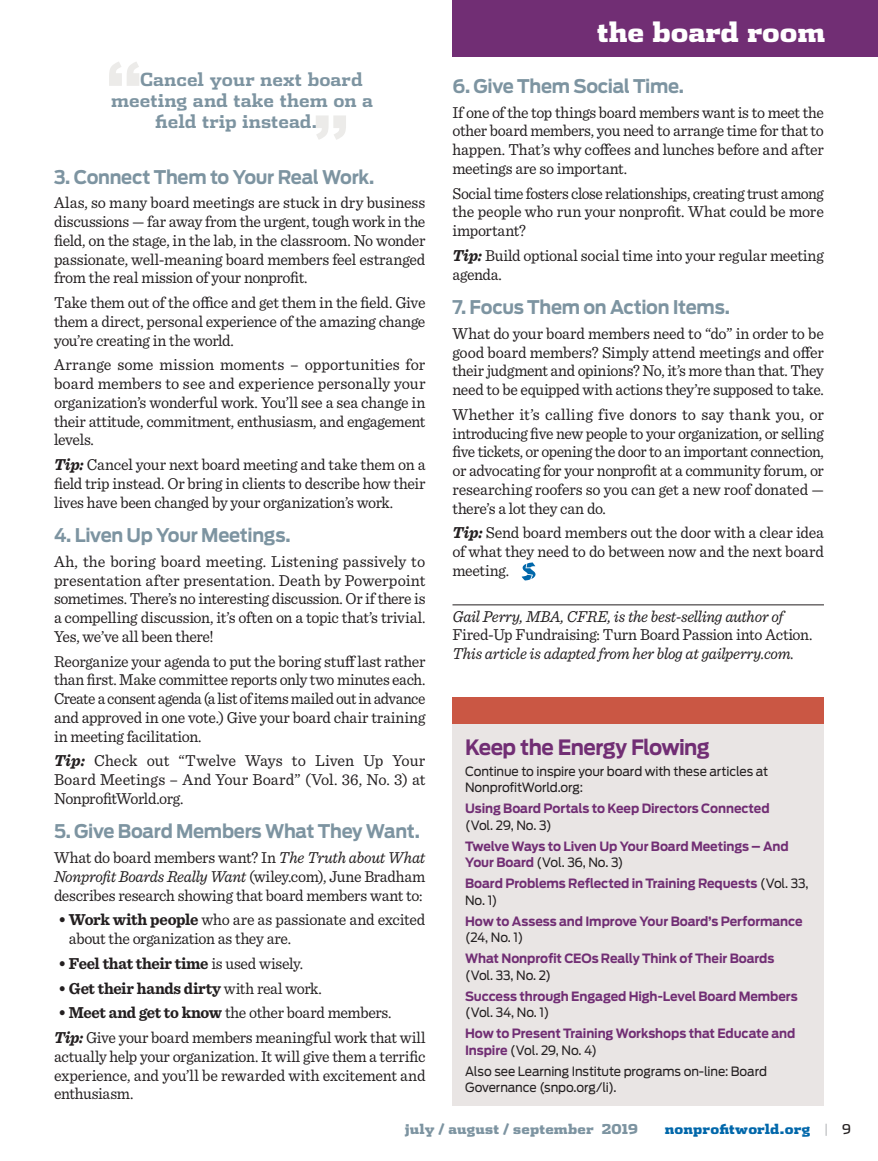
<style>
.page{position:relative;width:878px;height:1161px;background:#fff}
.page>*{position:absolute;margin:0;border:0;box-sizing:border-box;transform-origin:0 0}
.Pull_Quote{font:700 72px "Antenna";color:#ecebe9}
.Eyebrow_Head{font:900 27px "Dispatch";color:#fff}
.Sidebar_Head{font:700 21px "Antenna";letter-spacing:-.03em;color:#712e74;scale:.95 1}
.Reg_Feature_Sub2{font:700 18.75px "Antenna";letter-spacing:-.02em;color:#7d94a1;scale:.95 1}
.Pull_Quote-2{font:700 18px "Dispatch";color:#7d94a1}
.Feature_Copy{font:16.5px/18.8px "Sentinel";letter-spacing:-.015em;color:#231f20;text-align:justify;scale:.96 1}
.Feature_Copy-2{font:16.5px/18.8px "Sentinel";letter-spacing:-.015em;color:#231f20;text-align:justify}
.Feature_Copy-3{font:16.5px/18.8px "Sentinel";letter-spacing:-.015em;color:#231f20;text-align:justify;scale:.95 1}
.Article_Credit_w__ru{font:italic 16.5px/18.8px "Sentinel";letter-spacing:-.02em;color:#231f20;scale:.95 1}
.Feature_Copy-4{font:16.5px/18.8px "Sentinel";letter-spacing:-.015em;color:#231f20;text-align:justify;scale:.94 1}
.Feature_Copy-5{font:700 16.5px "Sentinel";letter-spacing:-.015em;color:#231f20;scale:.95 1}
.t1{font:900 13.5px "Dispatch";letter-spacing:.01em;color:#7d94a1}
.t2{font:900 13.5px "Dispatch";letter-spacing:.01em;color:#0067aa}
.Sidebar_Sans_Copy{font:700 12.75px/16.5px "Antenna";letter-spacing:-.01em;color:#712e74;scale:.95 1}
.Sidebar_Sans_Copy-2{font:12.75px/16.5px "Antenna";letter-spacing:-.01em;color:#231f20;scale:.95 1}
.s1{font-weight:700;font-style:italic}
.s2{font-style:italic}
.s3{font-weight:700}
.s4{font-weight:400}
.s5{font-style:normal}
.s6{font-weight:400;color:#231f20}
.s7{font-weight:400;color:#bcbdc0}
</style>
<div class="page">
<hr style="left:452px;top:604px;width:372px;height:1px;background:#231f20">
<svg style="left:521px;top:562px;width:14px;height:18px"></svg>
<div style="left:452px;top:0;width:426px;height:57px;background:#712e74"></div>
<div style="left:452px;top:722px;width:372px;height:384px;background:#e9e5e4"></div>
<div style="left:452px;top:698px;width:372px;height:26px;background:#ca5744"></div>
<p class="Pull_Quote" style="left:105px;top:46px;width:40px">“</p>
<p class="Pull_Quote-2" style="left:140px;top:67px;width:224px">Cancel your next board</p>
<p class="Pull_Quote-2" style="left:111px;top:88px;width:263px">meeting and take them on a</p>
<p class="Pull_Quote-2" style="left:155px;top:109px;width:164px">field trip instead.</p>
<p class="Pull_Quote" style="left:312px;top:100px;width:40px">”</p>
<p class="Reg_Feature_Sub2" style="left:54px;top:166px;width:339px">3. Connect Them to Your Real Work.</p>
<p class="Feature_Copy" style="left:54px;top:193px;width:388px">Alas, so many board meetings are stuck in dry business discussions — far away from the urgent, tough work in the field, on the stage, in the lab, in the classroom. No wonder passionate, well-meaning board members feel estranged from the real mission of your nonprofit.</p>
<p class="Feature_Copy" style="left:54px;top:292px;width:388px">Take them out of the office and get them in the field. Give them a direct, personal experience of the amazing change you’re creating in the world.</p>
<p class="Feature_Copy-2" style="left:54px;top:355px;width:373px">Arrange some mission moments – opportunities for board members to see and experience personally your organization’s wonderful work. You’ll see a sea change in their attitude, commitment, enthusiasm, and engagement levels.</p>
<p class="Feature_Copy" style="left:54px;top:454px;width:388px"><span class="s1">Tip:</span> Cancel your next board meeting and take them on a field trip instead. Or bring in clients to describe how their lives have been changed by your organization’s work.</p>
<p class="Reg_Feature_Sub2" style="left:54px;top:524px;width:250px">4. Liven Up Your Meetings.</p>
<p class="Feature_Copy-2" style="left:54px;top:551px;width:373px">Ah, the boring board meeting. Listening passively to presentation after presentation. Death by Powerpoint sometimes. There’s no interesting discussion. Or if there is a compelling discussion, it’s often on a topic that’s trivial.<br>Yes, we’ve all been there!</p>
<p class="Feature_Copy-3" style="left:54px;top:651px;width:392px">Reorganize your agenda to put the boring stuff last rather than first. Make committee reports only two minutes each.<br>Create a consent agenda (a list of items mailed out in advance and approved in one vote.) Give your board chair training in meeting facilitation.</p>
<p class="Feature_Copy-2" style="left:54px;top:751px;width:373px"><span class="s1">Tip:</span> Check out “Twelve Ways to Liven Up Your Board Meetings – And Your Board” (Vol. 36, No. 3) at NonprofitWorld.org.</p>
<p class="Reg_Feature_Sub2" style="left:54px;top:820px;width:387px">5. Give Board Members What They Want.</p>
<p class="Feature_Copy-3" style="left:54px;top:847px;width:392px">What do board members want? In <span class="s2">The Truth about What Nonprofit Boards Really Want</span> (wiley.com), June Bradham describes research showing that board members want to:</p>
<p class="Feature_Copy" style="left:69px;top:910px;width:373px;text-indent:-10px"><span class="s3">• Work with people</span> who are as passionate and excited about the organization as they are.</p>
<p class="Feature_Copy-5" style="left:58px;top:950px;width:259px">• Feel that their time <span class="s4">is used wisely.</span></p>
<p class="Feature_Copy-5" style="left:58px;top:975px;width:278px">• Get their hands dirty <span class="s4">with real work.</span></p>
<p class="Feature_Copy-3" style="left:58px;top:1003px;width:352px"><span class="s3">• Meet and get to know</span> the other board members.</p>
<p class="Feature_Copy-3" style="left:54px;top:1027px;width:392px"><span class="s1">Tip:</span> Give your board members meaningful work that will actually help your organization. It will give them a terrific experience, and you’ll be rewarded with excitement and enthusiasm.</p>
<p class="Eyebrow_Head" style="left:597px;top:13px;width:230px">the board room</p>
<p class="Reg_Feature_Sub2" style="left:452px;top:75px;width:245px">6. Give Them Social Time.</p>
<p class="Feature_Copy-3" style="left:452px;top:102px;width:392px">If one of the top things board members want is to meet the other board members, you need to arrange time for that to happen. That’s why coffees and lunches before and after meetings are so important.</p>
<p class="Feature_Copy-4" style="left:452px;top:183px;width:396px">Social time fosters close relationships, creating trust among the people who run your nonprofit. What could be more important?</p>
<p class="Feature_Copy-3" style="left:452px;top:245px;width:392px"><span class="s1">Tip:</span> Build optional social time into your regular meeting agenda.</p>
<p class="Reg_Feature_Sub2" style="left:452px;top:296px;width:293px">7. Focus Them on Action Items.</p>
<p class="Feature_Copy" style="left:452px;top:323px;width:388px">What do your board members need to “do” in order to be good board members? Simply attend meetings and offer their judgment and opinions? No, it’s more than that. They need to be equipped with actions they’re supposed to take.</p>
<p class="Feature_Copy-2" style="left:452px;top:404px;width:373px">Whether it’s calling five donors to say thank you, or introducing five new people to your organization, or selling five tickets, or opening the door to an important connection, or advocating for your nonprofit at a community forum, or researching roofers so you can get a new roof donated — there’s a lot they can do.</p>
<p class="Feature_Copy" style="left:452px;top:523px;width:388px"><span class="s1">Tip:</span> Send board members out the door with a clear idea of what they need to do between now and the next board meeting.</p>
<p class="Article_Credit_w__ru" style="left:452px;top:606px;width:380px">Gail Perry, MBA, CFRE, is the best-selling author of<br><span class="s5">Fired-Up Fundraising: Turn Board Passion into Action.<br></span>This article is adapted from her blog at gailperry.com.</p>
<p class="Sidebar_Head" style="left:465px;top:734px;width:259px">Keep the Energy Flowing</p>
<p class="Sidebar_Sans_Copy-2" style="left:465px;top:763px;width:320px">Continue to inspire your board with these articles at<br>NonprofitWorld.org:</p>
<p class="Sidebar_Sans_Copy" style="left:465px;top:800px;width:322px">Using Board Portals to Keep Directors Connected <span class="s6">(Vol. 29, No. 3)</span></p>
<p class="Sidebar_Sans_Copy" style="left:465px;top:838px;width:342px">Twelve Ways to Liven Up Your Board Meetings – And<br>Your Board <span class="s6">(Vol. 36, No. 3)</span></p>
<p class="Sidebar_Sans_Copy" style="left:465px;top:875px;width:363px">Board Problems Reflected in Training Requests <span class="s6">(Vol. 33,<br>No. 1)</span></p>
<p class="Sidebar_Sans_Copy" style="left:465px;top:913px;width:356px">How to Assess and Improve Your Board’s Performance <span class="s6">(24, No. 1)</span></p>
<p class="Sidebar_Sans_Copy" style="left:465px;top:950px;width:327px">What Nonprofit CEOs Really Think of Their Boards <span class="s6">(Vol. 33, No. 2)</span></p>
<p class="Sidebar_Sans_Copy" style="left:465px;top:988px;width:351px">Success through Engaged High-Level Board Members <span class="s6">(Vol. 34, No. 1)</span></p>
<p class="Sidebar_Sans_Copy" style="left:465px;top:1025px;width:349px">How to Present Training Workshops that Educate and<br>Inspire <span class="s6">(Vol. 29, No. 4)</span></p>
<p class="Sidebar_Sans_Copy-2" style="left:465px;top:1063px;width:319px">Also see Learning Institute programs on-line: Board<br>Governance (snpo.org/li).</p>
<p class="t1" style="left:405px;top:1119px;width:234px">july / august / september 2019</p>
<p class="t2" style="left:665px;top:1119px;width:187px">nonprofitworld.org <span class="s7">|</span> <span class="s6">9</span></p>
</div>
